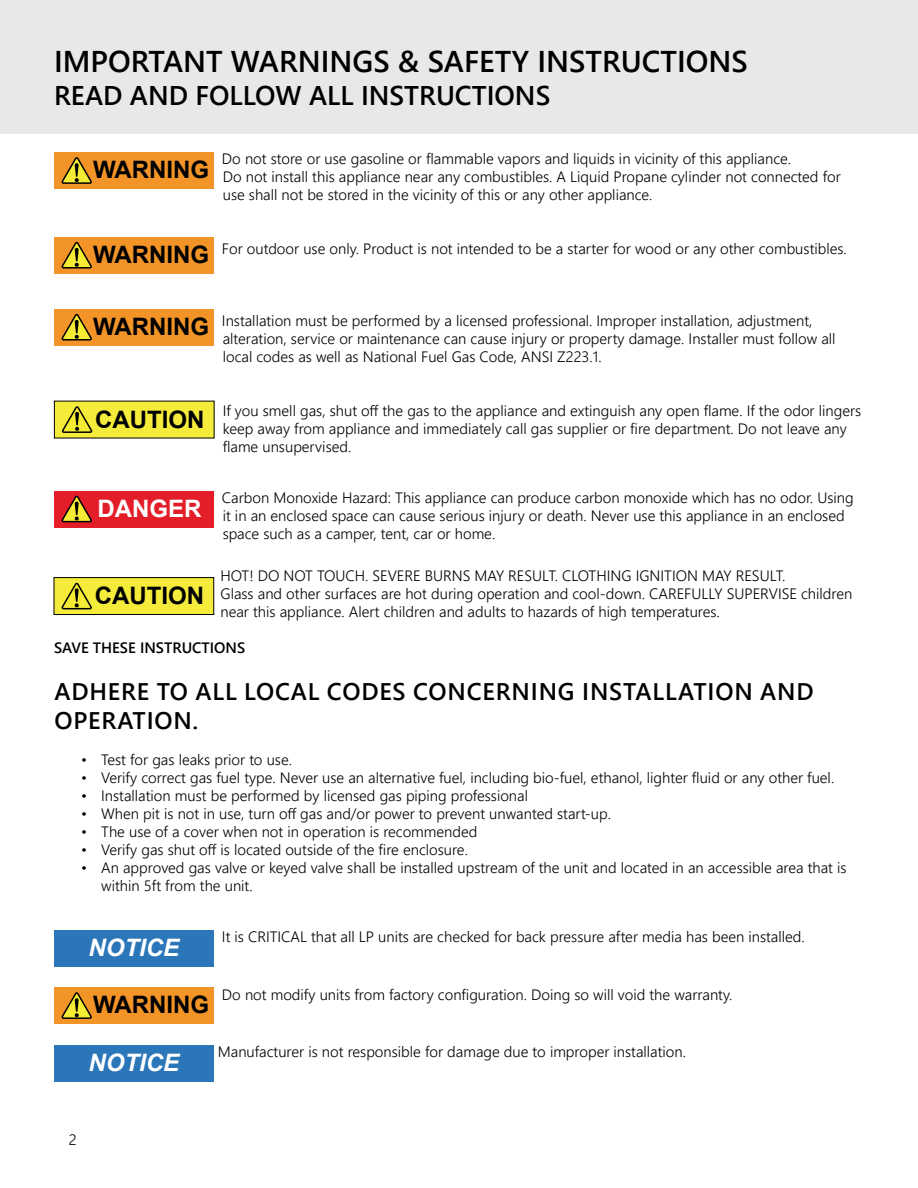
<style>
.page{position:relative;width:918px;height:1188px;background:#fff}
.page>*{position:absolute;margin:0;border:0;box-sizing:border-box;transform-origin:0 0}
.t1{font:600 30px "Segoe UI";color:#000}
.t2{font:600 27px "Segoe UI";color:#000}
.t3{font:600 24px/28.8px "Segoe UI";letter-spacing:.035em;color:#000}
.t4{font:700 24px "Arial";color:#000}
.t5{font:italic 700 24px "Arial";color:#fff}
.t6{font:700 24px "Arial";color:#fff}
.Paragraph_Style_4{font:300 15px/18px "Segoe UI";color:#000}
.t7{font:600 15px "Segoe UI";color:#000}
.s1{font-family:"Arial";font-weight:700;font-size:24px}
</style>
<div class="page">
<div style="left:0;top:0;width:918px;height:133px;background:#e8e8e8"></div>
<div style="left:54px;top:152px;width:160px;height:37px;background:#f29428"></div>
<svg style="left:61px;top:157px;width:31px;height:27px"></svg>
<div style="left:54px;top:237px;width:160px;height:36px;background:#f29428"></div>
<svg style="left:61px;top:241px;width:31px;height:28px"></svg>
<div style="left:54px;top:309px;width:160px;height:36px;background:#f29428"></div>
<svg style="left:61px;top:313px;width:31px;height:28px"></svg>
<div style="left:54px;top:401px;width:161px;height:37px;background:#f4eb3b"></div>
<svg style="left:61px;top:406px;width:32px;height:27px"></svg>
<div style="left:54px;top:491px;width:160px;height:36px;background:#e41e29"></div>
<svg style="left:61px;top:495px;width:31px;height:28px"></svg>
<div style="left:54px;top:577px;width:160px;height:38px;background:#f4eb3b;border:1px solid #000"></div>
<svg style="left:61px;top:582px;width:31px;height:28px"></svg>
<div style="left:54px;top:930px;width:160px;height:36px;background:#2b76b8"></div>
<div style="left:54px;top:987px;width:160px;height:37px;background:#f29428"></div>
<svg style="left:61px;top:992px;width:31px;height:27px"></svg>
<div style="left:54px;top:1045px;width:160px;height:36px;background:#2b76b8"></div>
<p class="t1" style="left:54px;top:39px;width:695px">IMPORTANT WARNINGS &amp; SAFETY INSTRUCTIONS</p>
<p class="t2" style="left:54px;top:75px;width:498px">READ AND FOLLOW ALL INSTRUCTIONS</p>
<h3 class="t4" style="left:93px;top:154px;width:118px">WARNING</h3>
<p class="Paragraph_Style_4" style="left:222px;top:149px;width:620px">Do not store or use gasoline or flammable vapors and liquids in vicinity of this appliance.<br>Do not install this appliance near any combustibles. A Liquid Propane cylinder not connected for use shall not be stored in the vicinity of this or any other appliance.</p>
<p class="Paragraph_Style_4" style="left:93px;top:239px;width:755px"><span class="s1">WARNING</span> For outdoor use only. Product is not intended to be a starter for wood or any other combustibles.</p>
<p class="Paragraph_Style_4" style="left:223px;top:311px;width:614px;text-indent:-130px"><span class="s1">WARNING</span> Installation must be performed by a licensed professional. Improper installation, adjustment, alteration, service or maintenance can cause injury or property damage. Installer must follow all local codes as well as National Fuel Gas Code, ANSI Z223.1.</p>
<h3 class="t4" style="left:95px;top:403px;width:111px">CAUTION</h3>
<p class="Paragraph_Style_4" style="left:223px;top:401px;width:640px">If you smell gas, shut off the gas to the appliance and extinguish any open flame. If the odor lingers keep away from appliance and immediately call gas supplier or fire department. Do not leave any flame unsupervised.</p>
<p class="t6" style="left:97px;top:493px;width:106px">DANGER</p>
<p class="Paragraph_Style_4" style="left:222px;top:488px;width:633px">Carbon Monoxide Hazard: This appliance can produce carbon monoxide which has no odor. Using it in an enclosed space can cause serious injury or death. Never use this appliance in an enclosed space such as a camper, tent, car or home.</p>
<p class="Paragraph_Style_4" style="left:221px;top:566px;width:567px">HOT! DO NOT TOUCH. SEVERE BURNS MAY RESULT. CLOTHING IGNITION MAY RESULT.</p>
<p class="Paragraph_Style_4" style="left:221px;top:584px;width:633px">Glass and other surfaces are hot during operation and cool-down. CAREFULLY SUPERVISE children near this appliance. Alert children and adults to hazards of high temperatures.</p>
<p class="t7" style="left:54px;top:636px;width:193px">SAVE THESE INSTRUCTIONS</p>
<h2 class="t3" style="left:54px;top:676px;width:761px">ADHERE TO ALL LOCAL CODES CONCERNING INSTALLATION AND<br>OPERATION.</h2>
<p class="Paragraph_Style_4" style="left:81px;top:750px;width:213px">• Test for gas leaks prior to use.</p>
<p class="Paragraph_Style_4" style="left:81px;top:768px;width:755px">• Verify correct gas fuel type. Never use an alternative fuel, including bio-fuel, ethanol, lighter fluid or any other fuel.</p>
<p class="Paragraph_Style_4" style="left:81px;top:786px;width:449px">• Installation must be performed by licensed gas piping professional</p>
<p class="Paragraph_Style_4" style="left:81px;top:804px;width:532px">• When pit is not in use, turn off gas and/or power to prevent unwanted start-up.</p>
<p class="Paragraph_Style_4" style="left:81px;top:822px;width:398px">• The use of a cover when not in operation is recommended</p>
<p class="Paragraph_Style_4" style="left:81px;top:840px;width:388px">• Verify gas shut off is located outside of the fire enclosure.</p>
<p class="Paragraph_Style_4" style="left:101px;top:858px;width:747px;text-indent:-20px">• An approved gas valve or keyed valve shall be installed upstream of the unit and located in an accessible area that is within 5ft from the unit.</p>
<h3 class="t4" style="left:95px;top:580px;width:111px">CAUTION</h3>
<h3 class="t5" style="left:89px;top:932px;width:92px">NOTICE</h3>
<p class="Paragraph_Style_4" style="left:222px;top:927px;width:584px">It is CRITICAL that all LP units are checked for back pressure after media has been installed.</p>
<h3 class="t4" style="left:93px;top:989px;width:118px">WARNING</h3>
<p class="Paragraph_Style_4" style="left:222px;top:985px;width:512px">Do not modify units from factory configuration. Doing so will void the warranty.</p>
<h3 class="t5" style="left:89px;top:1047px;width:92px">NOTICE</h3>
<p class="Paragraph_Style_4" style="left:218px;top:1042px;width:470px">Manufacturer is not responsible for damage due to improper installation.</p>
<p class="Paragraph_Style_4" style="left:69px;top:1130px;width:9px">2</p>
</div>
